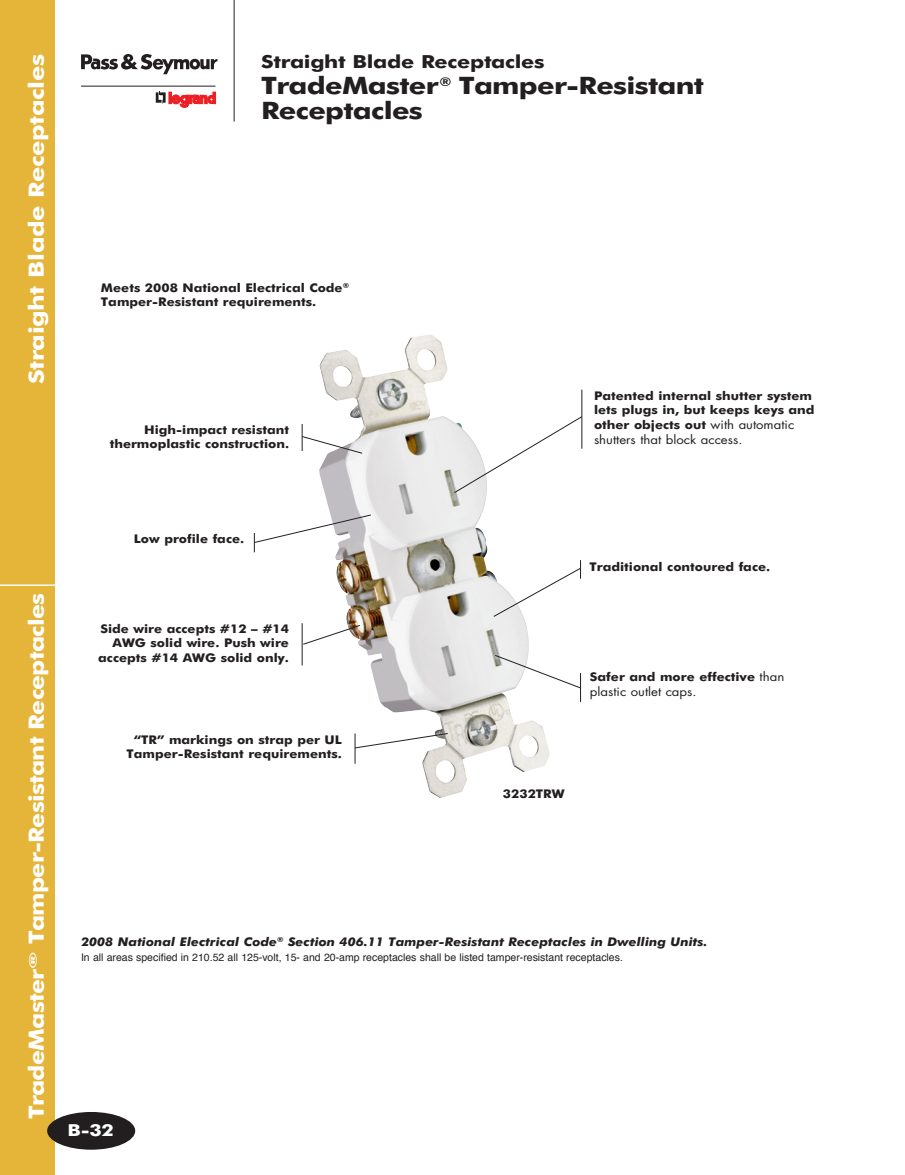
<style>
.page{position:relative;width:905px;height:1175px;background:#fff}
.page>*{position:absolute;margin:0;border:0;box-sizing:border-box;transform-origin:0 0}
.subhead_1{font:700 24px/25.5px "Futura BT";letter-spacing:-.025em;color:#231f20;scale:1.2 1}
.side-bars{font:700 21px "Futura BT";letter-spacing:-.03em;color:#fff;scale:1.17 1}
.side-bars-2{font:700 21px "Futura BT";letter-spacing:-.03em;color:#fff;scale:1.2 1}
.Head{font:700 18px "Futura BT";letter-spacing:-.015em;color:#231f20;scale:1.2 1}
.t1{font:700 16.5px "Futura BT";color:#fff;scale:1.2 1}
.t2{font:700 12px/14.4px "Futura BT";color:#231f20;text-align:right;scale:1.1 1}
.NEC_head{font:italic 700 12px "Futura BT";color:#231f20;scale:1.1 1}
.t3{font:12px/15px "Futura Std";color:#231f20;scale:1.1 1}
.NEC_text{font:10.5px "Helvetica";color:#231f20}
.s1{font-family:"Futura Std";font-weight:400}
.s2{font-family:"Futura BT";font-weight:700}
</style>
<div class="page">
<div style="left:0;top:0;width:54px;height:1174px;background:#e5b53a"></div>
<div style="left:47px;top:1112px;width:88px;height:37px;background:#221e20;border-radius:50%"></div>
<hr style="left:81px;top:86px;width:134px;height:1px;background:#231f20">
<svg style="left:81px;top:54px;width:136px;height:20px"></svg>
<svg style="left:156px;top:91px;width:60px;height:16px"></svg>
<hr style="left:234px;top:0;width:1px;height:122px;background:#231f20">
<hr style="left:0;top:584px;width:57px;height:2px;background:#fff">
<img style="left:319px;top:335px;width:230px;height:463px">
<svg style="left:354px;top:733px;width:94px;height:15px"></svg>
<svg style="left:493px;top:560px;width:88px;height:57px"></svg>
<hr style="left:355px;top:733px;width:1px;height:30px;background:#231f20">
<hr style="left:581px;top:389px;width:1px;height:60px;background:#231f20">
<svg style="left:454px;top:416px;width:128px;height:77px"></svg>
<hr style="left:302px;top:623px;width:1px;height:42px;background:#231f20">
<svg style="left:303px;top:625px;width:57px;height:19px"></svg>
<svg style="left:302px;top:424px;width:60px;height:30px"></svg>
<svg style="left:254px;top:514px;width:117px;height:38px"></svg>
<svg style="left:494px;top:655px;width:87px;height:47px"></svg>
<h2 class="side-bars-2" style="left:24px;top:384px;width:277px;rotate:-90deg">Straight Blade Receptacles</h2>
<p class="Head" style="left:261px;top:51px;width:238px">Straight Blade Receptacles</p>
<p class="subhead_1" style="left:261px;top:72px;width:370px">TradeMaster<sup>®</sup> Tamper-Resistant<br>Receptacles</p>
<p class="t2" style="left:101px;top:280px;width:227px;text-align:left">Meets 2008 National Electrical Code<sup>®<br></sup>Tamper-Resistant requirements.</p>
<p class="t2" style="left:110px;top:422px;width:165px">High-impact resistant thermoplastic construction.</p>
<p class="t2" style="left:594px;top:388px;width:202px;line-height:14.9px;text-align:left">Patented internal shutter system lets plugs in, but keeps keys and other objects out <span class="s1">with automatic shutters that block access.</span></p>
<p class="side-bars" style="left:24px;top:1119px;width:451px;rotate:-90deg">TradeMaster<sup>®</sup> Tamper-Resistant Receptacles</p>
<p class="t2" style="left:134px;top:531px;width:102px">Low profile face.</p>
<p class="t2" style="left:98px;top:621px;width:175px">Side wire accepts #12 – #14<br>AWG solid wire. Push wire accepts #14 AWG solid only.</p>
<p class="t2" style="left:126px;top:732px;width:197px">“TR” markings on strap per UL<br>Tamper-Resistant requirements.</p>
<p class="t2" style="left:589px;top:559px;width:166px">Traditional contoured face.</p>
<p class="t3" style="left:590px;top:669px;width:178px"><span class="s2">Safer and more effective</span> than plastic outlet caps.</p>
<p class="t2" style="left:503px;top:786px;width:57px">3232TRW</p>
<p class="NEC_head" style="left:81px;top:934px;width:571px">2008 National Electrical Code<sup>®</sup> Section 406.11 Tamper-Resistant Receptacles in Dwelling Units.</p>
<p class="NEC_text" style="left:81px;top:948px;width:543px">In all areas specified in 210.52 all 125-volt, 15- and 20-amp receptacles shall be listed tamper-resistant receptacles.</p>
<h3 class="t1" style="left:68px;top:1119px;width:40px">B-32</h3>
</div>
